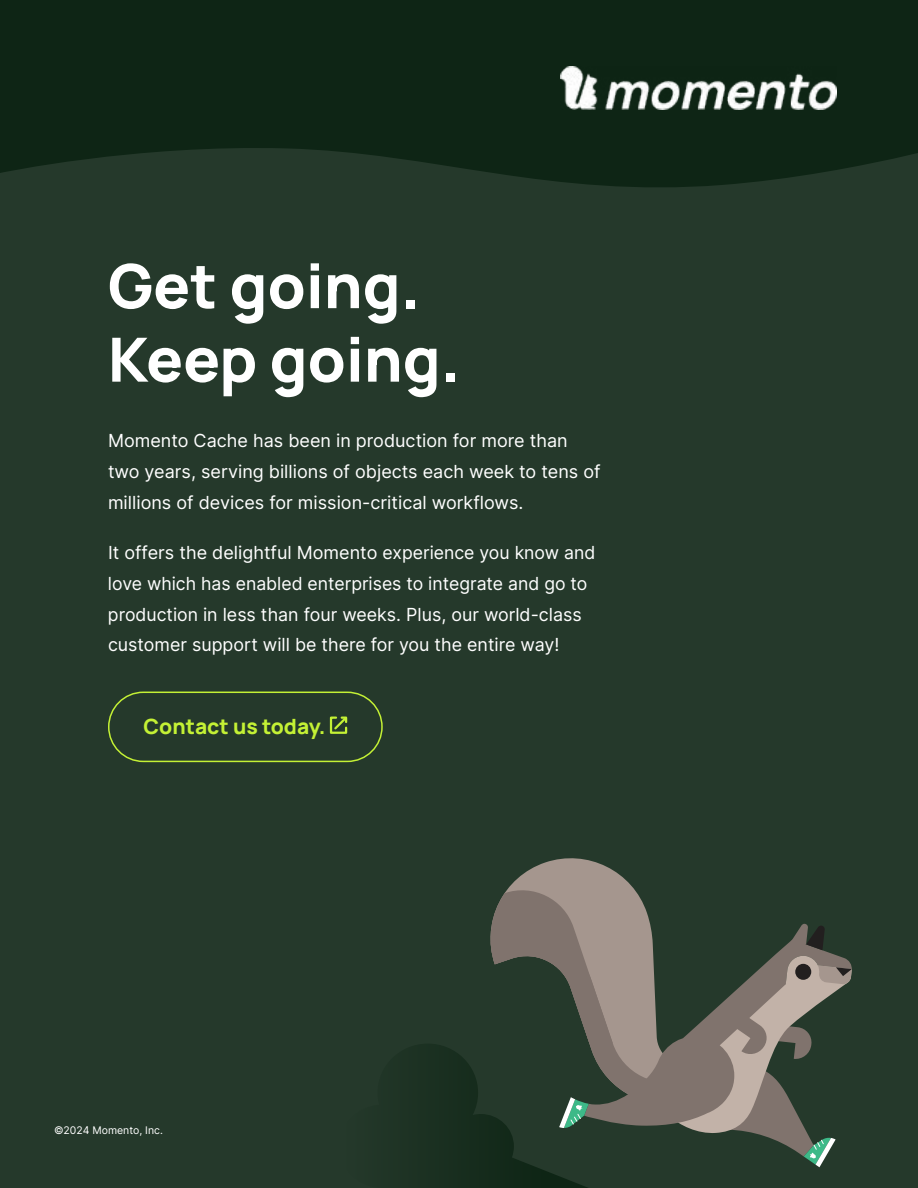
<style>
.page{position:relative;width:918px;height:1188px;background:#25392b}
.page>*{position:absolute;margin:0;border:0;box-sizing:border-box;transform-origin:0 0}
.t1{font:200 61.05px/73.5px "Manrope";color:#fff}
.t2{font:200 21px "Manrope";color:#c4f135}
.t3{font:18px/30.6px "Inter";color:#fff}
.t4{font:10.5px "Inter";color:#fff}
</style>
<div class="page">
<svg style="left:0;top:0;width:918px;height:187px;background:#102717"></svg>
<div style="left:108px;top:692px;width:275px;height:70px;border:2px solid #c4f135;border-radius:35px"></div>
<svg style="left:329px;top:716px;width:19px;height:18px"></svg>
<svg style="left:512px;top:858px;width:118px;height:26px;fill:#a5968e"></svg>
<img style="left:560px;top:66px;width:277px;height:44px">
<svg style="left:435px;top:884px;width:417px;height:304px"></svg>
<h1 class="t1" style="left:108px;top:247px;width:354px">Get going.<br>Keep going.</h1>
<p class="t3" style="left:108px;top:425px;width:494px">Momento Cache has been in production for more than two years, serving billions of objects each week to tens of millions of devices for mission-critical workflows.</p>
<p class="t3" style="left:108px;top:537px;width:489px">It offers the delightful Momento experience you know and love which has enabled enterprises to integrate and go to production in less than four weeks. Plus, our world-class customer support will be there for you the entire way!</p>
<p class="t2" style="left:144px;top:711px;width:184px">Contact us today.</p>
<p class="t4" style="left:54px;top:1123px;width:110px">©2024 Momento, Inc.</p>
</div>
